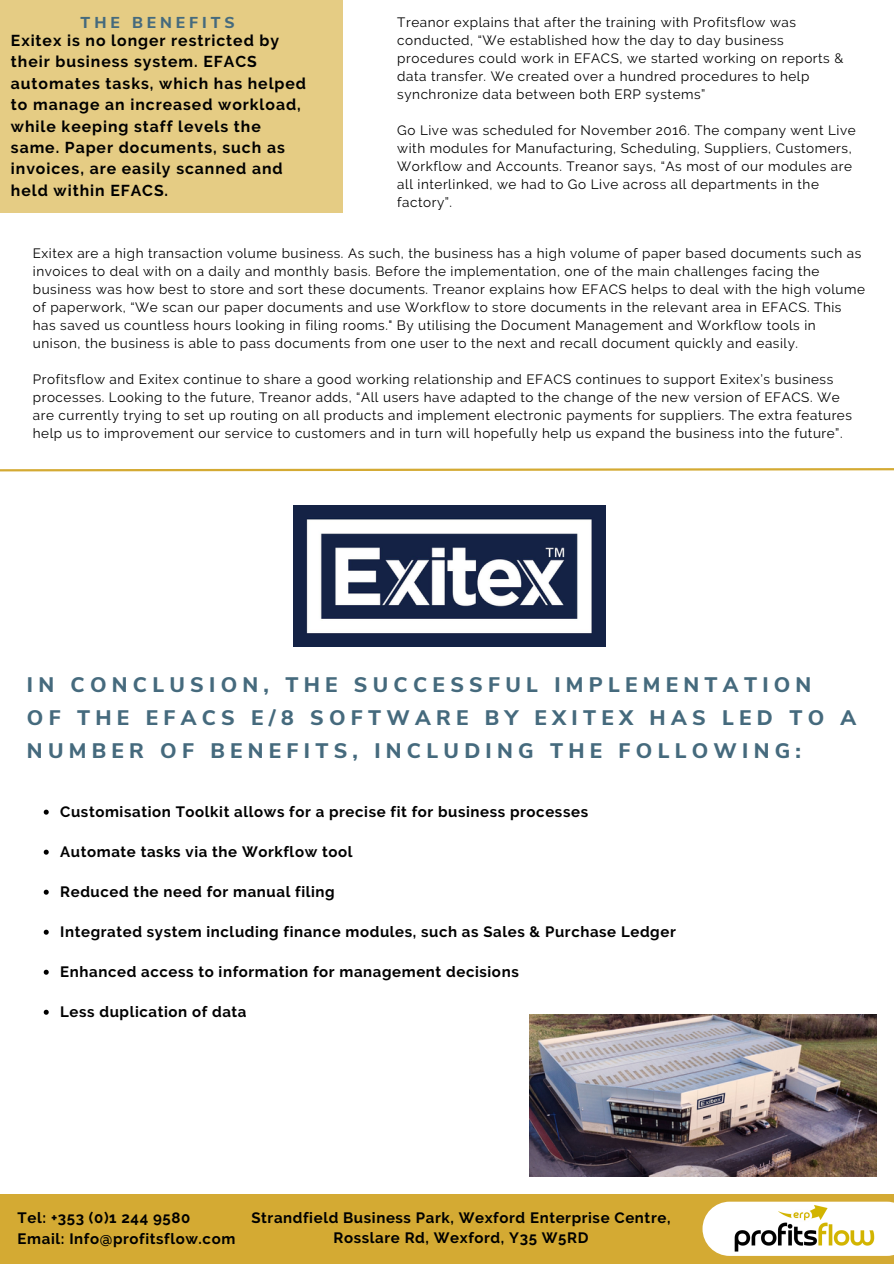
<style>
.page{position:relative;width:894px;height:1264px;background:#fff}
.page>*{position:absolute;margin:0;border:0;box-sizing:border-box;transform-origin:0 0}
.t1{font:800 21px/32.7px "Nunito Sans";letter-spacing:.25em;color:#456a7d}
.t2{font:700 15.75px/21.3px "Raleway";letter-spacing:.06em;color:#000}
.t3{font:800 15.75px "Nunito Sans";letter-spacing:.25em;color:#456a7d}
.t4{font:700 15px/20.2px "Raleway";letter-spacing:.04em;color:#000}
.t5{font:13.5px/18px "Raleway";letter-spacing:.04em;color:#000}
</style>
<div class="page">
<div style="left:0;top:0;width:342px;height:213px;background:#e5cc84"></div>
<svg style="left:0;top:468px;width:893px;height:4px"></svg>
<div style="left:0;top:1194px;width:893px;height:69px;background:#d4aa33"></div>
<img style="left:293px;top:505px;width:312px;height:141px">
<img style="left:529px;top:1014px;width:346px;height:162px">
<svg style="left:44px;top:809px;width:5px;height:5px"></svg>
<svg style="left:44px;top:849px;width:5px;height:5px"></svg>
<svg style="left:44px;top:889px;width:5px;height:5px"></svg>
<svg style="left:44px;top:929px;width:5px;height:5px"></svg>
<svg style="left:44px;top:969px;width:5px;height:5px"></svg>
<svg style="left:44px;top:1009px;width:5px;height:5px"></svg>
<svg style="left:702px;top:1201px;width:191px;height:54px"></svg>
<img style="left:720px;top:1201px;width:167px;height:55px">
<p class="t5" style="left:397px;top:13px;width:447px">Treanor explains that after the training with Profitsflow was conducted, “We established how the day to day business procedures could work in EFACS, we started working on reports &amp; data transfer. We created over a hundred procedures to help synchronize data between both ERP systems”</p>
<h1 class="t5" style="left:397px;top:121px;width:460px">Go Live was scheduled for November 2016. The company went Live with modules for Manufacturing, Scheduling, Suppliers, Customers, Workflow and Accounts. Treanor says, “As most of our modules are all interlinked, we had to Go Live across all departments in the factory”.</h1>
<p class="t5" style="left:33px;top:244px;width:833px">Exitex are a high transaction volume business. As such, the business has a high volume of paper based documents such as invoices to deal with on a daily and monthly basis. Before the implementation, one of the main challenges facing the business was how best to store and sort these documents. Treanor explains how EFACS helps to deal with the high volume of paperwork, “We scan our paper documents and use Workflow to store documents in the relevant area in EFACS. This has saved us countless hours looking in filing rooms." By utilising the Document Management and Workflow tools in unison, the business is able to pass documents from one user to the next and recall document quickly and easily.</p>
<p class="t5" style="left:33px;top:370px;width:820px">Profitsflow and Exitex continue to share a good working relationship and EFACS continues to support Exitex’s business processes. Looking to the future, Treanor adds, “All users have adapted to the change of the new version of EFACS. We are currently trying to set up routing on all products and implement electronic payments for suppliers. The extra features help us to improvement our service to customers and in turn will hopefully help us expand the business into the future”.</p>
<p class="t3" style="left:81px;top:12px;width:156px">THE BENEFITS</p>
<p class="t2" style="left:11px;top:30px;width:296px">Exitex is no longer restricted by their business system. EFACS automates tasks, which has helped to manage an increased workload, while keeping staff levels the same. Paper documents, such as invoices, are easily scanned and held within EFACS.</p>
<h2 class="t1" style="left:27px;top:669px;width:830px">IN CONCLUSION, THE SUCCESSFUL IMPLEMENTATION<br>OF THE EFACS E/8 SOFTWARE BY EXITEX HAS LED TO A<br>NUMBER OF BENEFITS, INCLUDING THE FOLLOWING:</h2>
<h3 class="t4" style="left:60px;top:801px;width:529px">Customisation Toolkit allows for a precise fit for business processes</h3>
<p class="t4" style="left:60px;top:841px;width:294px">Automate tasks via the Workflow tool</p>
<p class="t4" style="left:60px;top:881px;width:276px">Reduced the need for manual filing</p>
<p class="t4" style="left:60px;top:921px;width:617px">Integrated system including finance modules, such as Sales &amp; Purchase Ledger</p>
<p class="t4" style="left:60px;top:961px;width:460px">Enhanced access to information for management decisions</p>
<p class="t4" style="left:60px;top:1001px;width:188px">Less duplication of data</p>
<p class="t4" style="left:18px;top:1207px;width:219px">Tel: +353 (0)1 244 9580<br>Email: Info@profitsflow.com</p>
<p class="t4" style="left:251px;top:1207px;width:420px;text-align:center">Strandfield Business Park, Wexford Enterprise Centre,<br>Rosslare Rd, Wexford, Y35 W5RD</p>
</div>
